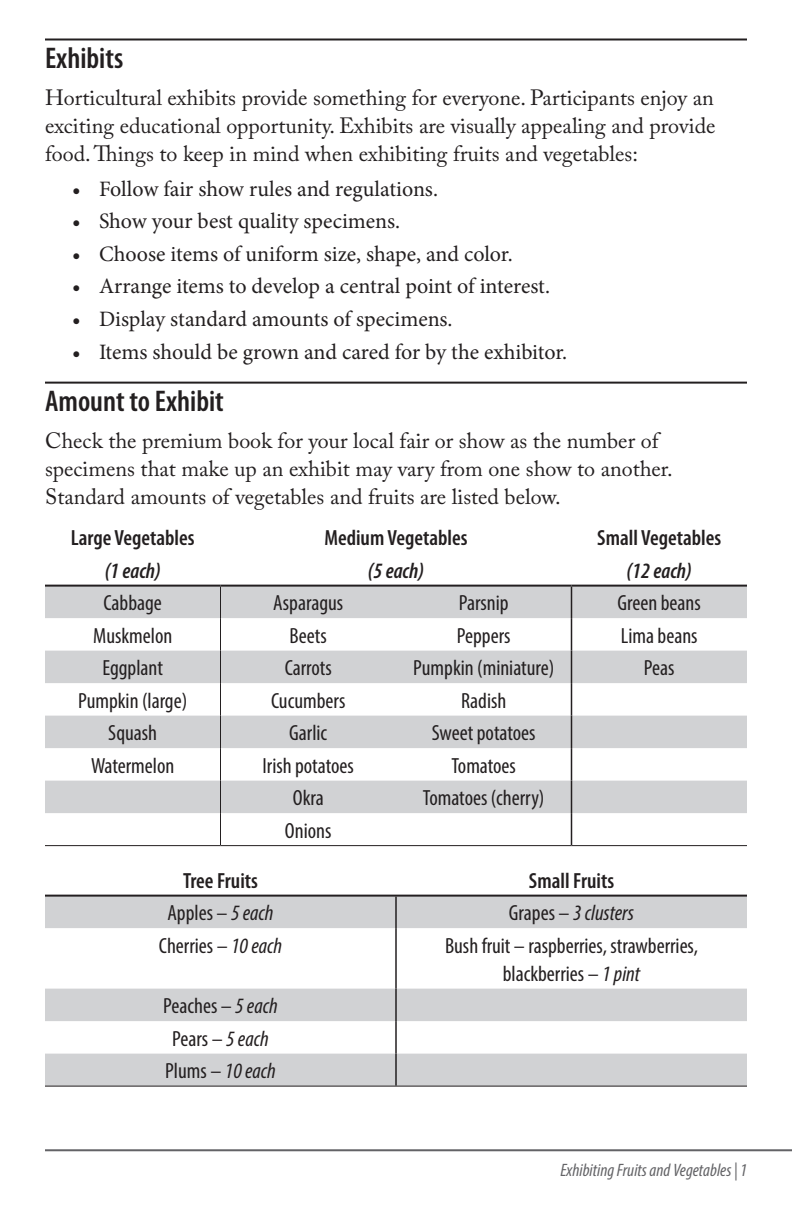
<style>
.page{position:relative;width:792px;height:1224px;background:#fff}
.page>*{position:absolute;margin:0;border:0;box-sizing:border-box;transform-origin:0 0}
.Heading{font:600 condensed 30px "Myriad Pro";color:#231f20}
.Body{font:22px/28px "Adobe Caslon Pro";color:#231f20;text-align:justify}
.Table_text{font:condensed 22px/28px "Myriad Pro";color:#231f20;text-align:center}
.t1{font:22px "Minion Pro";letter-spacing:-.005em;color:#231f20}
.Table_header{font:600 condensed 22px "Myriad Pro";color:#231f20}
.Table_header-2{font:italic 600 condensed 22px "Myriad Pro";color:#231f20}
.Table_text-2{font:italic condensed 22px "Myriad Pro";color:#231f20}
.t2{font:italic condensed 18px "Myriad Pro";color:#636366}
.s1{font-style:italic}
.s2{font-style:normal}
</style>
<div class="page">
<hr style="left:45px;top:1149px;width:747px;height:2px;background:#636366">
<hr style="left:45px;top:38px;width:702px;height:2px;background:#231f20">
<hr style="left:45px;top:382px;width:702px;height:2px;background:#231f20">
<svg style="left:45px;top:587px;width:702px;height:226px;fill:#d1d2d4"></svg>
<hr style="left:45px;top:585px;width:175px;height:2px;background:#231f20">
<hr style="left:220px;top:585px;width:176px;height:2px;background:#231f20">
<hr style="left:396px;top:585px;width:176px;height:2px;background:#231f20">
<hr style="left:572px;top:585px;width:175px;height:2px;background:#231f20">
<hr style="left:220px;top:587px;width:1px;height:31px;background:#231f20">
<hr style="left:220px;top:618px;width:1px;height:33px;background:#231f20">
<hr style="left:220px;top:651px;width:1px;height:32px;background:#231f20">
<hr style="left:220px;top:683px;width:1px;height:33px;background:#231f20">
<hr style="left:220px;top:716px;width:1px;height:32px;background:#231f20">
<hr style="left:220px;top:748px;width:1px;height:33px;background:#231f20">
<hr style="left:220px;top:781px;width:1px;height:32px;background:#231f20">
<hr style="left:220px;top:813px;width:1px;height:32px;background:#231f20">
<hr style="left:571px;top:587px;width:1px;height:31px;background:#231f20">
<hr style="left:571px;top:618px;width:1px;height:33px;background:#231f20">
<hr style="left:571px;top:651px;width:1px;height:32px;background:#231f20">
<hr style="left:571px;top:683px;width:1px;height:33px;background:#231f20">
<hr style="left:571px;top:716px;width:1px;height:32px;background:#231f20">
<hr style="left:571px;top:748px;width:1px;height:33px;background:#231f20">
<hr style="left:571px;top:781px;width:1px;height:32px;background:#231f20">
<hr style="left:571px;top:813px;width:1px;height:32px;background:#231f20">
<hr style="left:45px;top:845px;width:175px;height:1px;background:#231f20">
<hr style="left:220px;top:845px;width:176px;height:1px;background:#231f20">
<hr style="left:396px;top:845px;width:176px;height:1px;background:#231f20">
<hr style="left:572px;top:845px;width:175px;height:1px;background:#231f20">
<svg style="left:45px;top:897px;width:702px;height:189px;fill:#d1d2d4"></svg>
<hr style="left:45px;top:895px;width:351px;height:2px;background:#231f20">
<hr style="left:396px;top:895px;width:351px;height:2px;background:#231f20">
<hr style="left:395px;top:897px;width:2px;height:31px;background:#231f20">
<hr style="left:395px;top:928px;width:2px;height:61px;background:#231f20">
<hr style="left:395px;top:989px;width:2px;height:32px;background:#231f20">
<hr style="left:395px;top:1021px;width:2px;height:33px;background:#231f20">
<hr style="left:395px;top:1054px;width:2px;height:32px;background:#231f20">
<hr style="left:45px;top:1086px;width:351px;height:1px;background:#231f20">
<hr style="left:396px;top:1086px;width:351px;height:1px;background:#231f20">
<p class="Heading" style="left:45px;top:41px;width:80px">Exhibits</p>
<p class="Body" style="left:45px;top:83px;width:672px">Horticultural exhibits provide something for everyone. Participants enjoy an exciting educational opportunity. Exhibits are visually appealing and provide food. Things to keep in mind when exhibiting fruits and vegetables:</p>
<p class="t1" style="left:72px;top:174px;width:368px">• Follow fair show rules and regulations.</p>
<p class="t1" style="left:72px;top:207px;width:330px">• Show your best quality specimens.</p>
<p class="t1" style="left:72px;top:239px;width:442px">• Choose items of uniform size, shape, and color.</p>
<p class="t1" style="left:72px;top:272px;width:480px">• Arrange items to develop a central point of interest.</p>
<p class="t1" style="left:72px;top:304px;width:382px">• Display standard amounts of specimens.</p>
<p class="t1" style="left:72px;top:337px;width:497px">• Items should be grown and cared for by the exhibitor.</p>
<p class="Heading" style="left:45px;top:384px;width:180px">Amount to Exhibit</p>
<p class="Body" style="left:45px;top:426px;width:629px;text-align:left">Check the premium book for your local fair or show as the number of specimens that make up an exhibit may vary from one show to another.<br>Standard amounts of vegetables and fruits are listed below.</p>
<p class="Table_header" style="left:71px;top:526px;width:125px">Large Vegetables</p>
<p class="Table_header" style="left:324px;top:526px;width:145px">Medium Vegetables</p>
<p class="Table_header" style="left:597px;top:526px;width:125px">Small Vegetables</p>
<p class="Table_header-2" style="left:105px;top:559px;width:58px">(1 each)</p>
<p class="Table_header-2" style="left:368px;top:559px;width:58px">(5 each)</p>
<p class="Table_header-2" style="left:627px;top:559px;width:67px">(12 each)</p>
<p class="Table_text" style="left:104px;top:589px;width:60px">Cabbage</p>
<p class="Table_text" style="left:273px;top:589px;width:72px">Asparagus</p>
<p class="Table_text" style="left:459px;top:589px;width:51px">Parsnip</p>
<p class="Table_text" style="left:618px;top:589px;width:85px">Green beans</p>
<p class="Table_text" style="left:93px;top:621px;width:81px">Muskmelon</p>
<p class="Table_text" style="left:290px;top:621px;width:39px">Beets</p>
<p class="Table_text" style="left:457px;top:621px;width:55px">Peppers</p>
<p class="Table_text" style="left:621px;top:621px;width:78px">Lima beans</p>
<p class="Table_text" style="left:103px;top:654px;width:62px">Eggplant</p>
<p class="Table_text" style="left:285px;top:654px;width:48px">Carrots</p>
<p class="Table_text" style="left:413px;top:654px;width:142px">Pumpkin (miniature)</p>
<p class="Table_text" style="left:644px;top:654px;width:32px">Peas</p>
<p class="Table_text" style="left:78px;top:686px;width:111px">Pumpkin (large)</p>
<p class="Table_text" style="left:271px;top:686px;width:76px">Cucumbers</p>
<p class="Table_text" style="left:461px;top:686px;width:47px">Radish</p>
<p class="Table_text" style="left:108px;top:719px;width:50px">Squash</p>
<p class="Table_text" style="left:289px;top:719px;width:40px">Garlic</p>
<p class="Table_text" style="left:432px;top:719px;width:105px">Sweet potatoes</p>
<p class="Table_text" style="left:91px;top:751px;width:85px">Watermelon</p>
<p class="Table_text" style="left:263px;top:751px;width:93px">Irish potatoes</p>
<p class="Table_text" style="left:451px;top:751px;width:66px">Tomatoes</p>
<p class="Table_text" style="left:293px;top:784px;width:32px">Okra</p>
<p class="Table_text" style="left:423px;top:784px;width:123px">Tomatoes (cherry)</p>
<p class="Table_text" style="left:285px;top:816px;width:48px">Onions</p>
<p class="Table_header" style="left:183px;top:868px;width:76px">Tree Fruits</p>
<p class="Table_header" style="left:529px;top:868px;width:87px">Small Fruits</p>
<p class="Table_text" style="left:167px;top:899px;width:108px">Apples – <span class="s1">5 each</span></p>
<p class="Table_text-2" style="left:509px;top:900px;width:127px"><span class="s2">Grapes –</span> 3 clusters</p>
<p class="Table_text" style="left:159px;top:931px;width:125px">Cherries – <span class="s1">10 each</span></p>
<p class="Table_text" style="left:445px;top:931px;width:254px">Bush fruit – raspberries, strawberries, blackberries – <span class="s1">1 pint</span></p>
<p class="Table_text" style="left:163px;top:992px;width:116px">Peaches – <span class="s1">5 each</span></p>
<p class="Table_text" style="left:172px;top:1024px;width:98px">Pears – <span class="s1">5 each</span></p>
<p class="Table_text" style="left:165px;top:1057px;width:112px">Plums – <span class="s1">10 each</span></p>
<p class="t2" style="left:560px;top:1159px;width:188px">Exhibiting Fruits and Vegetables | 1</p>
</div>
